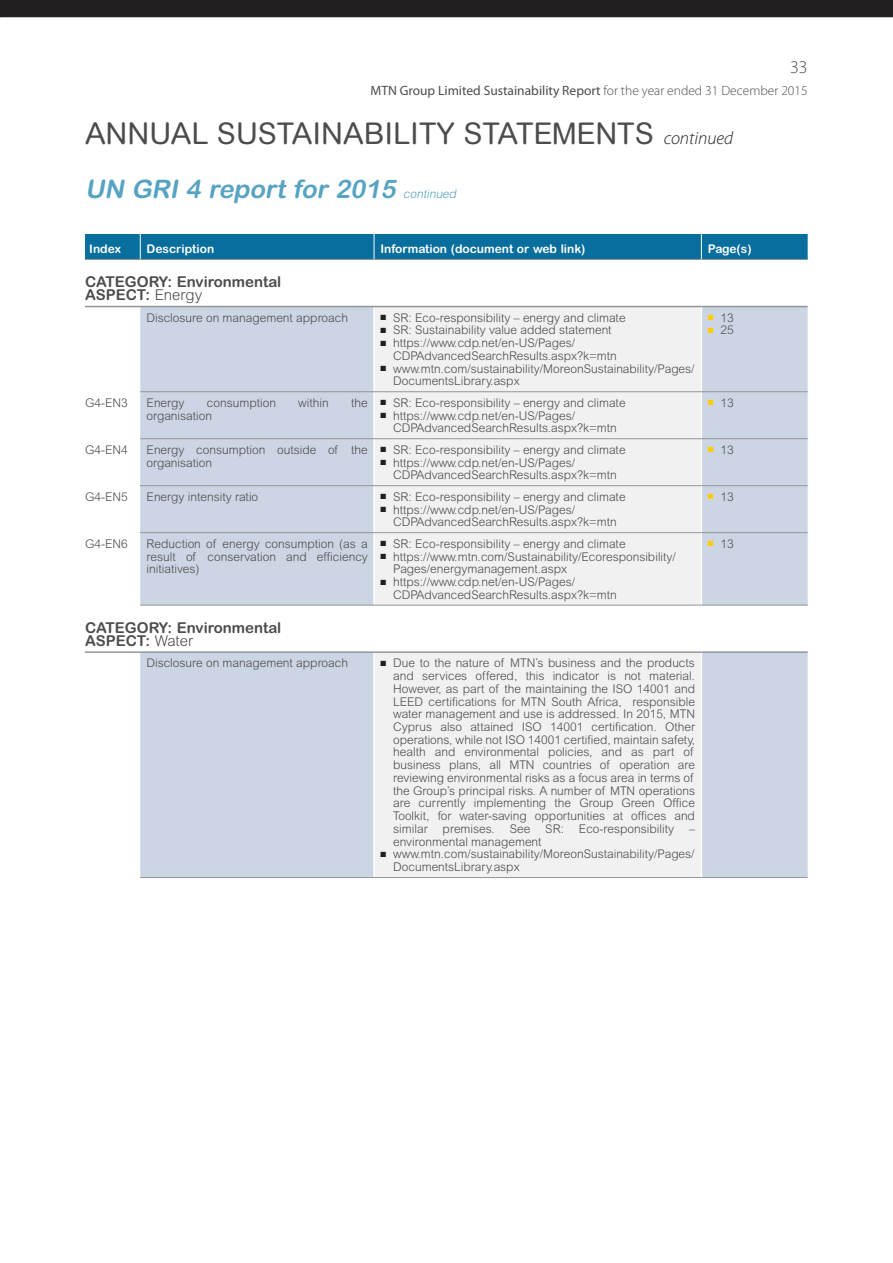
<style>
.page{position:relative;width:893px;height:1263px;background:#fff}
.page>*{position:absolute;margin:0;border:0;box-sizing:border-box;transform-origin:0 0}
.t1{font:30px "Arial Rounded MT Std";color:#4c4c4e}
.t2{font:italic 700 25.5px "Arial Rounded MT Std";color:#56a3c2}
.t3{font:300 18px "Myriad Pro";color:#4c4c4e}
.t4{font:700 15px/12.8px "Arial Rounded MT Std";color:#4c4c4e}
.t5{font:13.5px "Myriad Pro";color:#4c4c4e}
.t6{font:300 12px/12.8px "Arial Rounded MT Std";color:#4c4c4e}
.t7{font:700 12px "Arial Rounded MT Std";color:#fff}
.s1{font-weight:300}
.s2{font-family:"Myriad Pro";font-weight:300;font-style:italic;font-size:18px;color:#231f20}
.s3{font-weight:300;font-size:12px}
</style>
<div class="page">
<svg style="left:140px;top:307px;width:668px;height:570px;background:#d0d8e5"></svg>
<svg style="left:374px;top:307px;width:327px;height:570px;fill:#f1f1f2"></svg>
<hr style="left:373px;top:307px;width:2px;height:84px;background:#fff">
<hr style="left:701px;top:307px;width:1px;height:84px;background:#fff">
<hr style="left:373px;top:392px;width:2px;height:46px;background:#fff">
<hr style="left:701px;top:392px;width:1px;height:46px;background:#fff">
<hr style="left:373px;top:439px;width:2px;height:46px;background:#fff">
<hr style="left:701px;top:439px;width:1px;height:46px;background:#fff">
<hr style="left:373px;top:486px;width:2px;height:46px;background:#fff">
<hr style="left:701px;top:486px;width:1px;height:46px;background:#fff">
<hr style="left:373px;top:533px;width:2px;height:72px;background:#fff">
<hr style="left:701px;top:533px;width:1px;height:72px;background:#fff">
<hr style="left:373px;top:653px;width:2px;height:224px;background:#fff">
<hr style="left:701px;top:653px;width:1px;height:224px;background:#fff">
<div style="left:85px;top:234px;width:723px;height:26px;background:#076e9d"></div>
<hr style="left:85px;top:306px;width:55px;height:1px;background:#939598">
<hr style="left:140px;top:306px;width:561px;height:1px;background:#939598">
<hr style="left:701px;top:306px;width:107px;height:1px;background:#939598">
<hr style="left:85px;top:651px;width:55px;height:2px;background:#939598">
<hr style="left:140px;top:651px;width:561px;height:2px;background:#939598">
<hr style="left:701px;top:651px;width:107px;height:2px;background:#939598">
<hr style="left:140px;top:391px;width:561px;height:1px;background:#939598">
<hr style="left:701px;top:391px;width:107px;height:1px;background:#939598">
<hr style="left:140px;top:438px;width:561px;height:1px;background:#939598">
<hr style="left:701px;top:438px;width:107px;height:1px;background:#939598">
<hr style="left:140px;top:485px;width:561px;height:1px;background:#939598">
<hr style="left:701px;top:485px;width:107px;height:1px;background:#939598">
<hr style="left:140px;top:532px;width:561px;height:1px;background:#939598">
<hr style="left:701px;top:532px;width:107px;height:1px;background:#939598">
<hr style="left:140px;top:605px;width:561px;height:1px;background:#939598">
<hr style="left:701px;top:605px;width:107px;height:1px;background:#939598">
<hr style="left:140px;top:877px;width:561px;height:1px;background:#939598">
<hr style="left:701px;top:877px;width:107px;height:1px;background:#939598">
<div style="left:0;top:0;width:893px;height:17px;background:#231f20"></div>
<svg style="left:381px;top:315px;width:5px;height:5px"></svg>
<svg style="left:381px;top:328px;width:5px;height:5px"></svg>
<svg style="left:381px;top:340px;width:5px;height:6px"></svg>
<svg style="left:381px;top:366px;width:5px;height:5px"></svg>
<svg style="left:708px;top:315px;width:5px;height:5px"></svg>
<svg style="left:708px;top:328px;width:5px;height:5px"></svg>
<svg style="left:381px;top:400px;width:5px;height:5px"></svg>
<svg style="left:381px;top:413px;width:5px;height:5px"></svg>
<svg style="left:708px;top:400px;width:5px;height:5px"></svg>
<svg style="left:381px;top:447px;width:5px;height:5px"></svg>
<svg style="left:381px;top:460px;width:5px;height:5px"></svg>
<svg style="left:708px;top:447px;width:5px;height:5px"></svg>
<svg style="left:381px;top:494px;width:5px;height:5px"></svg>
<svg style="left:381px;top:507px;width:5px;height:5px"></svg>
<svg style="left:708px;top:494px;width:5px;height:5px"></svg>
<svg style="left:381px;top:541px;width:5px;height:5px"></svg>
<svg style="left:381px;top:554px;width:5px;height:5px"></svg>
<svg style="left:381px;top:579px;width:5px;height:6px"></svg>
<svg style="left:708px;top:541px;width:5px;height:5px"></svg>
<svg style="left:381px;top:660px;width:5px;height:6px"></svg>
<svg style="left:381px;top:852px;width:5px;height:5px"></svg>
<h3 class="t3" style="left:790px;top:57px;width:19px">33</h3>
<p class="t5" style="left:371px;top:86px;width:438px">MTN Group Limited Sustainability Report <span class="s1">for the year ended 31 December 2015</span></p>
<h1 class="t1" style="left:85px;top:123px;width:650px">ANNUAL SUSTAINABILITY STATEMENTS <span class="s2">continued</span></h1>
<h2 class="t2" style="left:85px;top:179px;width:375px">UN GRI 4 report for 2015 <span class="s3">continued</span></h2>
<p class="t7" style="left:89px;top:245px;width:33px">Index</p>
<p class="t7" style="left:147px;top:245px;width:69px">Description</p>
<p class="t7" style="left:380px;top:245px;width:207px">Information (document or web link)</p>
<p class="t7" style="left:708px;top:245px;width:45px">Page(s)</p>
<p class="t4" style="left:85px;top:277px;width:198px">CATEGORY: Environmental<br>ASPECT: <span class="s1">Energy</span></p>
<p class="t6" style="left:147px;top:312px;width:203px">Disclosure on management approach</p>
<p class="t6" style="left:393px;top:312px;width:303px">SR: Eco-responsibility – energy and climate<br>SR: Sustainability value added statement https://www.cdp.net/en-US/Pages/ CDPAdvancedSearchResults.aspx?k=mtn www.mtn.com/sustainability/MoreonSustainability/Pages/ DocumentsLibrary.aspx</p>
<p class="t6" style="left:720px;top:312px;width:15px">13<br>25</p>
<p class="t6" style="left:85px;top:398px;width:44px">G4-EN3</p>
<p class="t6" style="left:147px;top:398px;width:39px">Energy</p>
<p class="t6" style="left:207px;top:398px;width:71px">consumption</p>
<p class="t6" style="left:298px;top:398px;width:32px">within</p>
<p class="t6" style="left:351px;top:398px;width:18px">the</p>
<p class="t6" style="left:147px;top:410px;width:67px">organisation</p>
<p class="t6" style="left:393px;top:398px;width:234px">SR: Eco-responsibility – energy and climate https://www.cdp.net/en-US/Pages/<br>CDPAdvancedSearchResults.aspx?k=mtn</p>
<p class="t6" style="left:720px;top:398px;width:15px">13</p>
<p class="t6" style="left:85px;top:445px;width:44px">G4-EN4</p>
<p class="t6" style="left:147px;top:445px;width:223px">Energy consumption outside of the organisation</p>
<p class="t6" style="left:393px;top:445px;width:234px">SR: Eco-responsibility – energy and climate https://www.cdp.net/en-US/Pages/<br>CDPAdvancedSearchResults.aspx?k=mtn</p>
<p class="t6" style="left:720px;top:445px;width:15px">13</p>
<p class="t6" style="left:85px;top:492px;width:44px">G4-EN5</p>
<p class="t6" style="left:147px;top:492px;width:113px">Energy intensity ratio</p>
<p class="t6" style="left:393px;top:492px;width:234px">SR: Eco-responsibility – energy and climate https://www.cdp.net/en-US/Pages/<br>CDPAdvancedSearchResults.aspx?k=mtn</p>
<p class="t6" style="left:720px;top:492px;width:15px">13</p>
<p class="t6" style="left:85px;top:539px;width:44px">G4-EN6</p>
<p class="t6" style="left:147px;top:539px;width:223px;text-align:justify">Reduction of energy consumption (as a result of conservation and efficiency initiatives)</p>
<p class="t6" style="left:393px;top:539px;width:284px">SR: Eco-responsibility – energy and climate https://www.mtn.com/Sustainability/Ecoresponsibility/ Pages/energymanagement.aspx https://www.cdp.net/en-US/Pages/ CDPAdvancedSearchResults.aspx?k=mtn</p>
<p class="t6" style="left:720px;top:539px;width:15px">13</p>
<p class="t4" style="left:85px;top:623px;width:198px">CATEGORY: Environmental<br>ASPECT: <span class="s1">Water</span></p>
<p class="t6" style="left:147px;top:658px;width:203px">Disclosure on management approach</p>
<p class="t6" style="left:393px;top:658px;width:303px">Due to the nature of MTN’s business and the products and services offered, this indicator is not material.<br>However, as part of the maintaining the ISO 14001 and LEED certifications for MTN South Africa, responsible water management and use is addressed. In 2015, MTN Cyprus also attained ISO 14001 certification. Other operations, while not ISO 14001 certified, maintain safety, health and environmental policies, and as part of business plans, all MTN countries of operation are reviewing environmental risks as a focus area in terms of the Group’s principal risks. A number of MTN operations are currently implementing the Group Green Office Toolkit, for water-saving opportunities at offices and similar premises. See SR: Eco-responsibility – environmental management www.mtn.com/sustainability/MoreonSustainability/Pages/ DocumentsLibrary.aspx</p>
</div>
